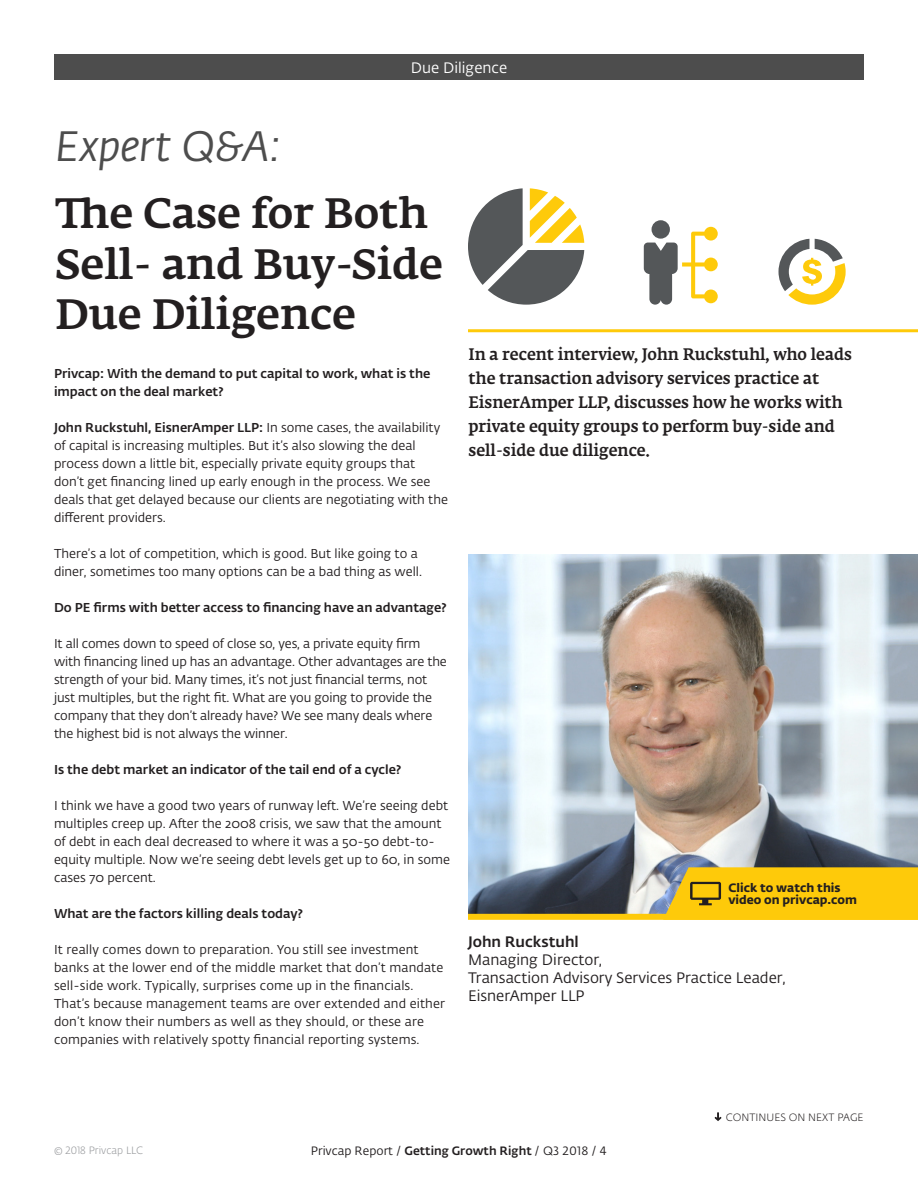
<style>
.page{position:relative;width:918px;height:1188px;background:#fff}
.page>*{position:absolute;margin:0;border:0;box-sizing:border-box;transform-origin:0 0}
.Headline_Spotlight{font:500 42px/50.4px "Fedra Serif A Std";color:#231f20}
.Intro_Style{font:italic 42px "Fedra Sans Alt Pro";letter-spacing:-.01em;color:#4d4d4d}
.MainHeadline{font:500 16.5px/24px "Fedra Serif A Std";color:#231f20;scale:.95 1}
.Bio_Text{font:15px/18px "Fedra Sans Alt Pro";color:#231f20}
.Bio_Text-2{font:500 15px "Fedra Sans Alt Pro";color:#231f20}
.t1{font:15px "Fedra Sans Alt Pro";color:#fff}
.BodyCopy_ParaIndent{font:12.75px/18px "Fedra Sans Alt Pro";color:#231f20}
.BodyCopy_ParaIndent-2{font:500 12.75px/18px "Fedra Sans Alt Pro";color:#231f20}
.t2{font:12px "Fedra Sans Alt Pro";color:#231f20}
.t3{font:700 12px/12px "Fedra Sans Std";color:#231f20}
.t4{font:300 10.5px "Fedra Sans Alt Pro";color:#231f20}
.t5{font:300 10.5px "Fedra Sans Alt Pro";color:#939598}
.s1{font-weight:500}
</style>
<div class="page">
<div style="left:54px;top:54px;width:810px;height:26px;background:#4d4d4d"></div>
<hr style="left:468px;top:329px;width:450px;height:3px;background:#feca0a">
<svg style="left:715px;top:1112px;width:6px;height:9px"></svg>
<img style="left:468px;top:555px;width:450px;height:359px">
<svg style="left:663px;top:867px;width:255px;height:47px;background:#f1c214"></svg>
<div style="left:468px;top:914px;width:450px;height:6px;background:#feca0a"></div>
<svg style="left:779px;top:239px;width:67px;height:66px"></svg>
<svg style="left:468px;top:188px;width:116px;height:117px"></svg>
<div style="left:652px;top:220px;width:18px;height:19px;background:#545759;border-radius:50%"></div>
<svg style="left:644px;top:227px;width:74px;height:78px"></svg>
<p class="t1" style="left:411px;top:57px;width:98px">Due Diligence</p>
<p class="Intro_Style" style="left:55px;top:117px;width:228px">Expert Q&amp;A:</p>
<p class="Headline_Spotlight" style="left:55px;top:192px;width:390px">The Case for Both<br>Sell- and Buy-Side<br>Due Diligence</p>
<p class="BodyCopy_ParaIndent-2" style="left:54px;top:364px;width:378px">Privcap: With the demand to put capital to work, what is the impact on the deal market?</p>
<p class="BodyCopy_ParaIndent" style="left:54px;top:418px;width:396px"><span class="s1">John Ruckstuhl, EisnerAmper LLP:</span> In some cases, the availability of capital is increasing multiples. But it’s also slowing the deal process down a little bit, especially private equity groups that don’t get financing lined up early enough in the process. We see deals that get delayed because our clients are negotiating with the different providers.</p>
<p class="BodyCopy_ParaIndent" style="left:54px;top:544px;width:370px">There’s a lot of competition, which is good. But like going to a diner, sometimes too many options can be a bad thing as well.</p>
<p class="BodyCopy_ParaIndent-2" style="left:54px;top:598px;width:394px">Do PE firms with better access to financing have an advantage?</p>
<p class="BodyCopy_ParaIndent" style="left:54px;top:634px;width:394px">It all comes down to speed of close so, yes, a private equity firm with financing lined up has an advantage. Other advantages are the strength of your bid. Many times, it’s not just financial terms, not just multiples, but the right fit. What are you going to provide the company that they don’t already have? We see many deals where the highest bid is not always the winner.</p>
<p class="BodyCopy_ParaIndent-2" style="left:54px;top:760px;width:349px">Is the debt market an indicator of the tail end of a cycle?</p>
<p class="BodyCopy_ParaIndent" style="left:54px;top:796px;width:397px">I think we have a good two years of runway left. We’re seeing debt multiples creep up. After the 2008 crisis, we saw that the amount of debt in each deal decreased to where it was a 50-50 debt-to&shy;equity multiple. Now we’re seeing debt levels get up to 60, in some cases 70 percent.</p>
<p class="BodyCopy_ParaIndent-2" style="left:54px;top:904px;width:250px">What are the factors killing deals today?</p>
<p class="BodyCopy_ParaIndent" style="left:54px;top:940px;width:391px">It really comes down to preparation. You still see investment banks at the lower end of the middle market that don’t mandate</p>
<p class="BodyCopy_ParaIndent" style="left:54px;top:976px;width:361px">sell-side work. Typically, surprises come up in the financials.</p>
<p class="BodyCopy_ParaIndent" style="left:54px;top:994px;width:393px">That’s because management teams are over extended and either don’t know their numbers as well as they should, or these are companies with relatively spotty financial reporting systems.</p>
<p class="MainHeadline" style="left:469px;top:343px;width:405px">In a recent interview, John Ruckstuhl, who leads the transaction advisory services practice at EisnerAmper LLP, discusses how he works with private equity groups to perform buy-side and sell-side due diligence.</p>
<p class="t3" style="left:728px;top:882px;width:130px">Click to watch this video on privcap.com</p>
<p class="Bio_Text-2" style="left:468px;top:930px;width:112px">John Ruckstuhl</p>
<p class="Bio_Text" style="left:468px;top:950px;width:319px">Managing Director,<br>Transaction Advisory Services Practice Leader,</p>
<p class="Bio_Text" style="left:468px;top:986px;width:118px">EisnerAmper LLP</p>
<p class="t4" style="left:726px;top:1111px;width:139px">CONTINUES ON NEXT PAGE</p>
<p class="t5" style="left:54px;top:1143px;width:91px">© 2018 Privcap LLC</p>
<p class="t2" style="left:311px;top:1142px;width:297px">Privcap Report / <span class="s1">Getting Growth Right</span> / Q3 2018 / 4</p>
</div>
